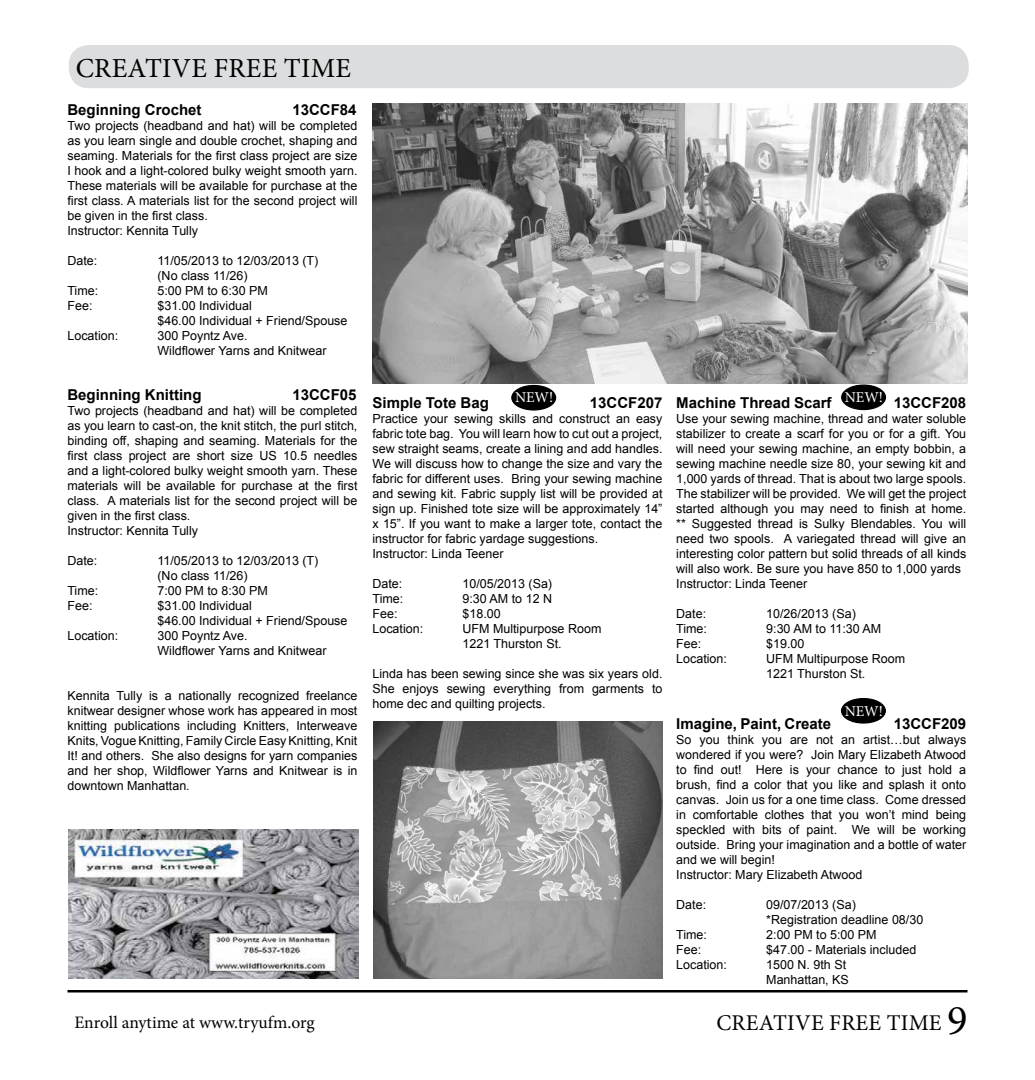
<style>
.page{position:relative;width:1035px;height:1080px;background:#fff}
.page>*{position:absolute;margin:0;border:0;box-sizing:border-box;transform-origin:0 0}
.t1{font:27.5px "Minion Pro";letter-spacing:.01em;color:#000}
.t2{font:22.5px "Minion Pro";letter-spacing:.01em;color:#000}
.t3{font:17.5px "Minion Pro";color:#000}
.t4{font:700 15px "Arial";color:#000}
.t5{font:15px "Minion Pro";letter-spacing:-.005em;color:#fff}
.t6{font:12.5px/15px "Arial";color:#000}
.s1{font-size:42.5px}
</style>
<div class="page">
<hr style="left:68px;top:990px;width:900px;height:2px;background:#000">
<img style="left:69px;top:830px;width:290px;height:149px">
<div style="left:69px;top:45px;width:900px;height:43px;background:#dcddde;border-radius:20px"></div>
<img style="left:373px;top:721px;width:289px;height:258px">
<img style="left:372px;top:104px;width:596px;height:280px">
<div style="left:512px;top:386px;width:44px;height:24px;background:#000;border-radius:50%"></div>
<div style="left:511px;top:385px;width:45px;height:26px;border:1px solid #000;border-radius:50%"></div>
<div style="left:842px;top:385px;width:43px;height:25px;background:#000;border-radius:50%"></div>
<div style="left:841px;top:384px;width:45px;height:26px;border:1px solid #000;border-radius:50%"></div>
<div style="left:842px;top:699px;width:43px;height:24px;background:#000;border-radius:50%"></div>
<div style="left:841px;top:698px;width:45px;height:26px;border:1px solid #000;border-radius:50%"></div>
<h1 class="t1" style="left:76px;top:49px;width:277px">CREATIVE FREE TIME</h1>
<p class="t4" style="left:67px;top:99px;width:136px">Beginning Crochet</p>
<p class="t4" style="left:292px;top:99px;width:66px">13CCF84</p>
<p class="t6" style="left:67px;top:118px;width:292px">Two projects (headband and hat) will be completed as you learn single and double crochet, shaping and seaming. Materials for the first class project are size I hook and a light-colored bulky weight smooth yarn.<br>These materials will be available for purchase at the first class. A materials list for the second project will be given in the first class.<br>Instructor: Kennita Tully</p>
<p class="t6" style="left:67px;top:253px;width:31px">Date:</p>
<p class="t6" style="left:157px;top:253px;width:162px">11/05/2013 to 12/03/2013 (T) (No class 11/26)</p>
<p class="t6" style="left:67px;top:283px;width:32px">Time:</p>
<p class="t6" style="left:157px;top:283px;width:112px">5:00 PM to 6:30 PM</p>
<p class="t6" style="left:67px;top:298px;width:27px">Fee:</p>
<p class="t6" style="left:157px;top:298px;width:192px">$31.00 Individual<br>$46.00 Individual + Friend/Spouse</p>
<p class="t6" style="left:67px;top:328px;width:52px">Location:</p>
<p class="t6" style="left:157px;top:328px;width:171px">300 Poyntz Ave.<br>Wildflower Yarns and Knitwear</p>
<p class="t4" style="left:67px;top:384px;width:136px">Beginning Knitting</p>
<p class="t4" style="left:292px;top:384px;width:66px">13CCF05</p>
<p class="t6" style="left:67px;top:403px;width:292px">Two projects (headband and hat) will be completed as you learn to cast-on, the knit stitch, the purl stitch, binding off, shaping and seaming. Materials for the first class project are short size US 10.5 needles and a light-colored bulky weight smooth yarn. These materials will be available for purchase at the first class. A materials list for the second project will be given in the first class.<br>Instructor: Kennita Tully</p>
<p class="t6" style="left:67px;top:553px;width:31px">Date:</p>
<p class="t6" style="left:157px;top:553px;width:162px">11/05/2013 to 12/03/2013 (T) (No class 11/26)</p>
<p class="t6" style="left:67px;top:583px;width:32px">Time:</p>
<p class="t6" style="left:157px;top:583px;width:112px">7:00 PM to 8:30 PM</p>
<p class="t6" style="left:67px;top:598px;width:27px">Fee:</p>
<p class="t6" style="left:157px;top:598px;width:192px">$31.00 Individual<br>$46.00 Individual + Friend/Spouse</p>
<p class="t6" style="left:67px;top:628px;width:52px">Location:</p>
<p class="t6" style="left:157px;top:628px;width:171px">300 Poyntz Ave.<br>Wildflower Yarns and Knitwear</p>
<p class="t6" style="left:67px;top:688px;width:292px;text-align:justify">Kennita Tully is a nationally recognized freelance knitwear designer whose work has appeared in most knitting publications including Knitters, Interweave Knits, Vogue Knitting, Family Circle Easy Knitting, Knit It! and others. She also designs for yarn companies and her shop, Wildflower Yarns and Knitwear is in downtown Manhattan.</p>
<p class="t5" style="left:515px;top:388px;width:40px">NEW!</p>
<p class="t5" style="left:845px;top:387px;width:40px">NEW!</p>
<p class="t4" style="left:372px;top:392px;width:118px">Simple Tote Bag</p>
<p class="t4" style="left:590px;top:392px;width:74px">13CCF207</p>
<p class="t6" style="left:372px;top:411px;width:292px">Practice your sewing skills and construct an easy fabric tote bag. You will learn how to cut out a project, sew straight seams, create a lining and add handles.<br>We will discuss how to change the size and vary the fabric for different uses. Bring your sewing machine and sewing kit. Fabric supply list will be provided at sign up. Finished tote size will be approximately 14” x 15”. If you want to make a larger tote, contact the instructor for fabric yardage suggestions.<br>Instructor: Linda Teener</p>
<p class="t6" style="left:372px;top:576px;width:31px">Date:</p>
<p class="t6" style="left:462px;top:576px;width:91px">10/05/2013 (Sa)</p>
<p class="t6" style="left:372px;top:591px;width:32px">Time:</p>
<p class="t6" style="left:462px;top:591px;width:91px">9:30 AM to 12 N</p>
<p class="t6" style="left:372px;top:606px;width:27px">Fee:</p>
<p class="t6" style="left:462px;top:606px;width:40px">$18.00</p>
<p class="t6" style="left:372px;top:621px;width:52px">Location:</p>
<p class="t6" style="left:462px;top:621px;width:140px">UFM Multipurpose Room<br>1221 Thurston St.</p>
<p class="t6" style="left:372px;top:666px;width:291px;text-align:justify">Linda has been sewing since she was six years old.<br>She enjoys sewing everything from garments to home dec and quilting projects.</p>
<p class="t4" style="left:676px;top:392px;width:157px">Machine Thread Scarf</p>
<p class="t4" style="left:894px;top:392px;width:74px">13CCF208</p>
<p class="t6" style="left:676px;top:411px;width:292px">Use your sewing machine, thread and water soluble stabilizer to create a scarf for you or for a gift. You will need your sewing machine, an empty bobbin, a sewing machine needle size 80, your sewing kit and 1,000 yards of thread. That is about two large spools.<br>The stabilizer will be provided. We will get the project started although you may need to finish at home. ** Suggested thread is Sulky Blendables. You will need two spools. A variegated thread will give an interesting color pattern but solid threads of all kinds will also work. Be sure you have 850 to 1,000 yards Instructor: Linda Teener</p>
<p class="t6" style="left:676px;top:606px;width:31px">Date:</p>
<p class="t6" style="left:766px;top:606px;width:91px">10/26/2013 (Sa)</p>
<p class="t6" style="left:676px;top:621px;width:32px">Time:</p>
<p class="t6" style="left:766px;top:621px;width:117px">9:30 AM to 11:30 AM</p>
<p class="t6" style="left:676px;top:636px;width:27px">Fee:</p>
<p class="t6" style="left:766px;top:636px;width:40px">$19.00</p>
<p class="t6" style="left:676px;top:651px;width:52px">Location:</p>
<p class="t6" style="left:766px;top:651px;width:140px">UFM Multipurpose Room<br>1221 Thurston St.</p>
<p class="t4" style="left:676px;top:713px;width:156px">Imagine, Paint, Create</p>
<p class="t4" style="left:894px;top:713px;width:74px">13CCF209</p>
<p class="t6" style="left:676px;top:732px;width:292px">So you think you are not an artist…but always wondered if you were? Join Mary Elizabeth Atwood to find out! Here is your chance to just hold a brush, find a color that you like and splash it onto canvas. Join us for a one time class. Come dressed in comfortable clothes that you won’t mind being speckled with bits of paint. We will be working outside. Bring your imagination and a bottle of water and we will begin!<br>Instructor: Mary Elizabeth Atwood</p>
<p class="t6" style="left:676px;top:897px;width:31px">Date:</p>
<p class="t6" style="left:766px;top:897px;width:159px">09/07/2013 (Sa) *Registration deadline 08/30</p>
<p class="t6" style="left:676px;top:927px;width:32px">Time:</p>
<p class="t6" style="left:766px;top:927px;width:112px">2:00 PM to 5:00 PM</p>
<p class="t6" style="left:676px;top:942px;width:27px">Fee:</p>
<p class="t6" style="left:766px;top:942px;width:152px">$47.00 - Materials included</p>
<p class="t6" style="left:676px;top:957px;width:52px">Location:</p>
<p class="t6" style="left:766px;top:957px;width:84px">1500 N. 9th St<br>Manhattan, KS</p>
<p class="t5" style="left:845px;top:701px;width:40px">NEW!</p>
<h3 class="t3" style="left:74px;top:1011px;width:242px">Enroll anytime at www.tryufm.org</h3>
<h2 class="t2" style="left:716px;top:1008px;width:253px">CREATIVE FREE TIME <span class="s1">9</span></h2>
</div>
